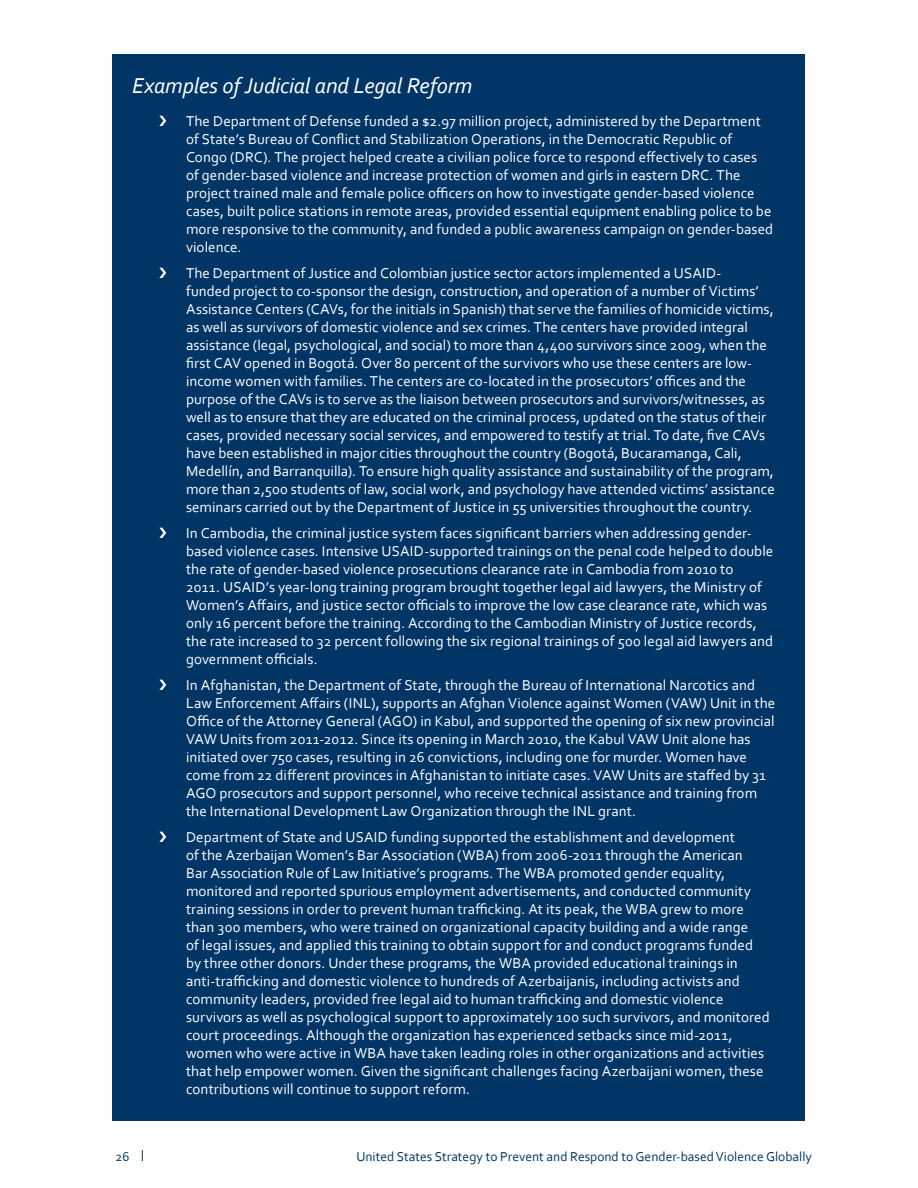
<style>
.page{position:relative;width:918px;height:1188px;background:#fff}
.page>*{position:absolute;margin:0;border:0;box-sizing:border-box;transform-origin:0 0}
.t1{font:italic 22.5px "Corbel";letter-spacing:-.005em;color:#fff}
.t2{font:15px/18px "Corbel";letter-spacing:.005em;color:#fff}
.t3{font:13.5px "Corbel";color:#003566}
</style>
<div class="page">
<div style="left:113px;top:54px;width:692px;height:1066px;background:#003566"></div>
<h1 class="t1" style="left:132px;top:72px;width:342px">Examples of Judicial and Legal Reform</h1>
<p class="t2" style="left:186px;top:112px;width:589px">The Department of Defense funded a $2.97 million project, administered by the Department of State’s Bureau of Conflict and Stabilization Operations, in the Democratic Republic of Congo (DRC). The project helped create a civilian police force to respond effectively to cases of gender-based violence and increase protection of women and girls in eastern DRC. The project trained male and female police officers on how to investigate gender-based violence cases, built police stations in remote areas, provided essential equipment enabling police to be more responsive to the community, and funded a public awareness campaign on gender-based violence.</p>
<p class="t2" style="left:186px;top:264px;width:590px">The Department of Justice and Colombian justice sector actors implemented a USAID-<br>funded project to co-sponsor the design, construction, and operation of a number of Victims’ Assistance Centers (CAVs, for the initials in Spanish) that serve the families of homicide victims, as well as survivors of domestic violence and sex crimes. The centers have provided integral assistance (legal, psychological, and social) to more than 4,400 survivors since 2009, when the first CAV opened in Bogotá. Over 80 percent of the survivors who use these centers are low&shy;income women with families. The centers are co-located in the prosecutors’ offices and the purpose of the CAVs is to serve as the liaison between prosecutors and survivors/witnesses, as well as to ensure that they are educated on the criminal process, updated on the status of their cases, provided necessary social services, and empowered to testify at trial. To date, five CAVs have been established in major cities throughout the country (Bogotá, Bucaramanga, Cali, Medellín, and Barranquilla). To ensure high quality assistance and sustainability of the program, more than 2,500 students of law, social work, and psychology have attended victims’ assistance seminars carried out by the Department of Justice in 55 universities throughout the country.</p>
<p class="t2" style="left:186px;top:524px;width:589px">In Cambodia, the criminal justice system faces significant barriers when addressing gender&shy;based violence cases. Intensive USAID-supported trainings on the penal code helped to double the rate of gender-based violence prosecutions clearance rate in Cambodia from 2010 to<br>2011. USAID’s year-long training program brought together legal aid lawyers, the Ministry of Women’s Affairs, and justice sector officials to improve the low case clearance rate, which was only 16 percent before the training. According to the Cambodian Ministry of Justice records, the rate increased to 32 percent following the six regional trainings of 500 legal aid lawyers and government officials.</p>
<p class="t2" style="left:186px;top:676px;width:591px">In Afghanistan, the Department of State, through the Bureau of International Narcotics and Law Enforcement Affairs (INL), supports an Afghan Violence against Women (VAW) Unit in the Office of the Attorney General (AGO) in Kabul, and supported the opening of six new provincial VAW Units from 2011-2012. Since its opening in March 2010, the Kabul VAW Unit alone has initiated over 750 cases, resulting in 26 convictions, including one for murder. Women have come from 22 different provinces in Afghanistan to initiate cases. VAW Units are staffed by 31<br>AGO prosecutors and support personnel, who receive technical assistance and training from the International Development Law Organization through the INL grant.</p>
<p class="t2" style="left:186px;top:828px;width:585px">Department of State and USAID funding supported the establishment and development<br>of the Azerbaijan Women’s Bar Association (WBA) from 2006-2011 through the American<br>Bar Association Rule of Law Initiative’s programs. The WBA promoted gender equality, monitored and reported spurious employment advertisements, and conducted community training sessions in order to prevent human trafficking. At its peak, the WBA grew to more than 300 members, who were trained on organizational capacity building and a wide range<br>of legal issues, and applied this training to obtain support for and conduct programs funded by three other donors. Under these programs, the WBA provided educational trainings in anti-trafficking and domestic violence to hundreds of Azerbaijanis, including activists and community leaders, provided free legal aid to human trafficking and domestic violence survivors as well as psychological support to approximately 100 such survivors, and monitored court proceedings. Although the organization has experienced setbacks since mid-2011, women who were active in WBA have taken leading roles in other organizations and activities that help empower women. Given the significant challenges facing Azerbaijani women, these contributions will continue to support reform.</p>
<p class="t3" style="left:116px;top:1148px;width:15px">26</p>
<p class="t3" style="left:356px;top:1148px;width:457px">United States Strategy to Prevent and Respond to Gender-based Violence Globally</p>
</div>
